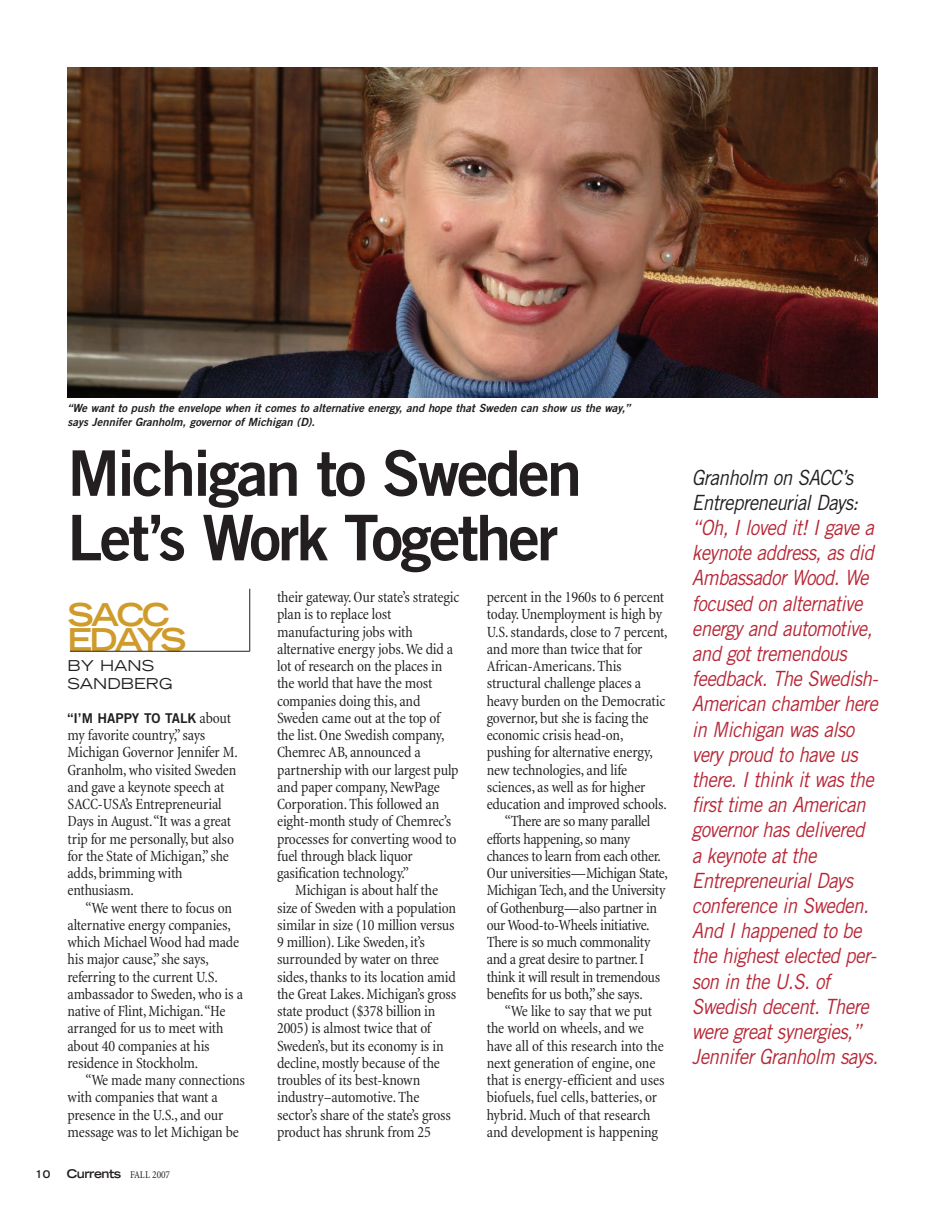
<style>
.page{position:relative;width:945px;height:1215px;background:#fff}
.page>*{position:absolute;margin:0;border:0;box-sizing:border-box;transform-origin:0 0}
.t1{font:63px/64.5px "Trade Gothic Bold Two";letter-spacing:-.045em;color:#231f20}
.t2{font:700 expanded 31.5px/25.5px "Trade Gothic LH";letter-spacing:-.08em;color:#cf9b2a}
.t3{font:italic 21px/25.2px "Trade Gothic";color:#b72837;scale:.9 1}
.t4{font:italic 21px/25.2px "Trade Gothic";color:#231f20;scale:.9 1}
.t5{font:condensed 15.75px/17.2px "Minion";letter-spacing:-.015em;color:#231f20}
.t6{font:expanded 15px/18px "Trade Gothic LH";color:#231f20}
.t7{font:13.5px "Trade Gothic Bold Two";color:#231f20}
.t8{font:700 expanded 12px "Trade Gothic LH";letter-spacing:-.045em;color:#231f20}
.t9{font:italic 11.25px/13.5px "Trade Gothic Bold Two";color:#231f20}
.t10{font:700 expanded 10.5px "Trade Gothic LH";color:#231f20}
.s1{font-family:"Minion";font-stretch:condensed;font-size:15.75px}
.s2{font-family:"Minion";font-weight:400;font-stretch:condensed;font-size:10.5px}
</style>
<div class="page">
<hr style="left:70px;top:651px;width:180px;height:1px;background:#231f20">
<hr style="left:249px;top:589px;width:1px;height:62px;background:#231f20">
<img style="left:68px;top:68px;width:810px;height:330px">
<p class="t9" style="left:67px;top:403px;width:566px">“We want to push the envelope when it comes to alternative energy, and hope that Sweden can show us the way,” says Jennifer Granholm, governor of Michigan (D).</p>
<h1 class="t1" style="left:68px;top:447px;width:516px">Michigan to Sweden<br>Let’s Work Together</h1>
<h2 class="t2" style="left:68px;top:604px;width:120px">SACC<br>EDAYS</h2>
<p class="t6" style="left:68px;top:658px;width:106px">BY HANS<br>SANDBERG</p>
<p class="t7" style="left:68px;top:713px;width:165px">“I’M HAPPY TO TALK <span class="s1">about</span></p>
<p class="t5" style="left:67px;top:728px;width:172px">my favorite country,” says<br>Michigan Governor Jennifer M.<br>Granholm, who visited Sweden and gave a keynote speech at<br>SACC-USA’s Entrepreneurial<br>Days in August. “It was a great trip for me personally, but also for the State of Michigan,” she adds, brimming with enthusiasm.</p>
<p class="t5" style="left:67px;top:901px;width:177px;text-indent:18px">“We went there to focus on alternative energy companies, which Michael Wood had made his major cause,” she says, referring to the current U.S. ambassador to Sweden, who is a native of Flint, Michigan. “He arranged for us to meet with about 40 companies at his residence in Stockholm.</p>
<p class="t5" style="left:67px;top:1073px;width:179px;text-indent:18px">“We made many connections with companies that want a presence in the U.S., and our message was to let Michigan be</p>
<p class="t10" style="left:35px;top:1170px;width:17px">10</p>
<p class="t8" style="left:67px;top:1169px;width:105px">Currents <span class="s2">FALL 2007</span></p>
<p class="t5" style="left:277px;top:590px;width:184px">their gateway. Our state’s strategic plan is to replace lost manufacturing jobs with alternative energy jobs. We did a lot of research on the places in the world that have the most companies doing this, and<br>Sweden came out at the top of the list. One Swedish company,<br>Chemrec AB, announced a partnership with our largest pulp and paper company, NewPage<br>Corporation. This followed an eight-month study of Chemrec’s processes for converting wood to fuel through black liquor gasification technology.”</p>
<p class="t5" style="left:277px;top:883px;width:181px;text-indent:18px">Michigan is about half the size of Sweden with a population similar in size (10 million versus<br>9 million). Like Sweden, it’s surrounded by water on three sides, thanks to its location amid the Great Lakes. Michigan’s gross state product ($378 billion in<br>2005) is almost twice that of<br>Sweden’s, but its economy is in decline, mostly because of the troubles of its best-known industry–automotive. The sector’s share of the state’s gross product has shrunk from 25</p>
<p class="t5" style="left:487px;top:590px;width:179px">percent in the 1960s to 6 percent</p>
<p class="t5" style="left:487px;top:607px;width:177px">today. Unemployment is high by</p>
<p class="t5" style="left:487px;top:624px;width:183px">U.S. standards, close to 7 percent,</p>
<p class="t5" style="left:487px;top:642px;width:157px">and more than twice that for</p>
<p class="t5" style="left:487px;top:659px;width:137px">African-Americans. This</p>
<p class="t5" style="left:487px;top:676px;width:156px">structural challenge places a</p>
<p class="t5" style="left:487px;top:693px;width:180px">heavy burden on the Democratic</p>
<p class="t5" style="left:487px;top:711px;width:163px">governor, but she is facing the</p>
<p class="t5" style="left:487px;top:728px;width:138px">economic crisis head-on,</p>
<p class="t5" style="left:487px;top:745px;width:168px">pushing for alternative energy,</p>
<p class="t5" style="left:487px;top:762px;width:142px">new technologies, and life</p>
<p class="t5" style="left:487px;top:780px;width:160px">sciences, as well as for higher</p>
<p class="t5" style="left:487px;top:797px;width:182px">education and improved schools.</p>
<p class="t5" style="left:505px;top:814px;width:147px">“There are so many parallel</p>
<p class="t5" style="left:487px;top:831px;width:145px">efforts happening, so many</p>
<p class="t5" style="left:487px;top:849px;width:176px">chances to learn from each other.</p>
<p class="t5" style="left:487px;top:866px;width:183px">Our universities—Michigan State,</p>
<p class="t5" style="left:487px;top:883px;width:180px">Michigan Tech, and the University</p>
<p class="t5" style="left:487px;top:900px;width:172px">of Gothenburg—also partner in</p>
<p class="t5" style="left:487px;top:918px;width:165px">our Wood-to-Wheels initiative.</p>
<p class="t5" style="left:487px;top:935px;width:165px">There is so much commonality</p>
<p class="t5" style="left:487px;top:952px;width:159px">and a great desire to partner. I</p>
<p class="t5" style="left:487px;top:969px;width:175px">think it will result in tremendous</p>
<p class="t5" style="left:487px;top:987px;width:158px">benefits for us both,” she says.</p>
<p class="t5" style="left:505px;top:1004px;width:149px">“We like to say that we put</p>
<p class="t5" style="left:487px;top:1021px;width:159px">the world on wheels, and we</p>
<p class="t5" style="left:487px;top:1038px;width:179px">have all of this research into the</p>
<p class="t5" style="left:487px;top:1056px;width:170px">next generation of engine, one</p>
<p class="t5" style="left:487px;top:1073px;width:180px">that is energy-efficient and uses</p>
<p class="t5" style="left:487px;top:1090px;width:172px">biofuels, fuel cells, batteries, or</p>
<p class="t5" style="left:487px;top:1107px;width:165px">hybrid. Much of that research</p>
<p class="t5" style="left:487px;top:1125px;width:173px">and development is happening</p>
<h3 class="t4" style="left:692px;top:466px;width:191px">Granholm on SACC’s<br>Entrepreneurial Days:</h3>
<p class="t3" style="left:692px;top:517px;width:213px">“Oh, I loved it! I gave a keynote address, as did<br>Ambassador Wood. We focused on alternative energy and automotive, and got tremendous feedback. The Swedish-<br>American chamber here in Michigan was also very proud to have us there. I think it was the first time an American governor has delivered a keynote at the<br>Entrepreneurial Days conference in Sweden.<br>And I happened to be the highest elected per&shy;son in the U.S. of<br>Swedish decent. There were great synergies,”<br>Jennifer Granholm says.</p>
</div>
